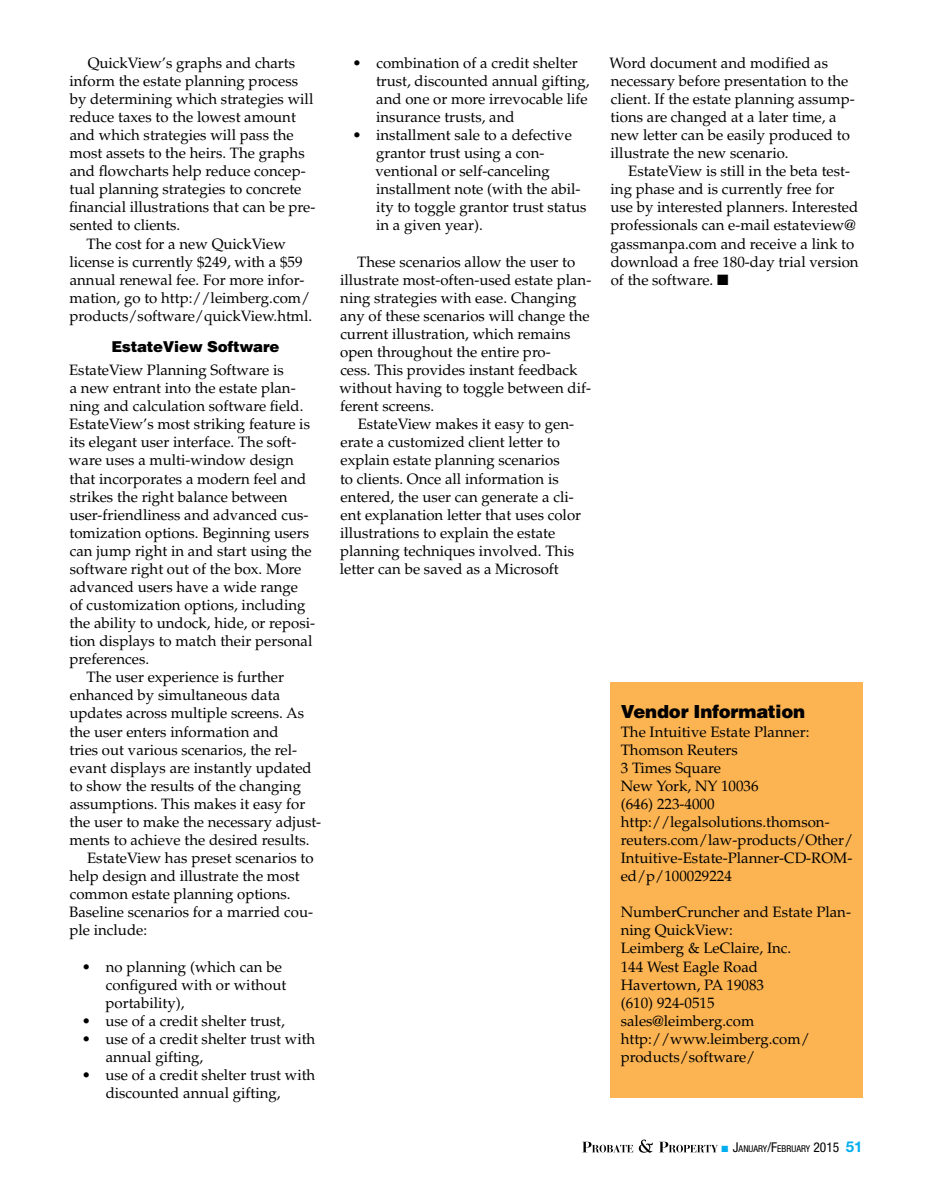
<style>
.page{position:relative;width:932px;height:1202px;background:#fff}
.page>*{position:absolute;margin:0;border:0;box-sizing:border-box;transform-origin:0 0}
.t1{font:900 18px "Helvetica LT Std";letter-spacing:-.01em;color:#000}
.t2{font:15px/18px "Palatino LT Std";color:#000}
.t3{font:900 15px "Helvetica LT Std";letter-spacing:-.02em;color:#000}
.t4{font:condensed 9.45px "Helvetica Neue LT Std";color:#000}
.s1{color:#00aeef}
.s2{font-size:13.5px}
.s3{font-weight:700;font-stretch:normal;font-size:15px;color:#00aeef}
</style>
<div class="page">
<svg style="left:582px;top:1139px;width:135px;height:13px"></svg>
<div style="left:610px;top:682px;width:252px;height:416px;background:#fcb452"></div>
<p class="t2" style="left:88px;top:54px;width:209px">QuickView’s graphs and charts</p>
<p class="t2" style="left:69px;top:72px;width:230px">inform the estate planning process</p>
<p class="t2" style="left:70px;top:90px;width:245px">by determining which strategies will</p>
<p class="t2" style="left:69px;top:108px;width:228px">reduce taxes to the lowest amount</p>
<p class="t2" style="left:70px;top:126px;width:225px">and which strategies will pass the</p>
<p class="t2" style="left:70px;top:144px;width:237px">most assets to the heirs. The graphs</p>
<p class="t2" style="left:70px;top:162px;width:237px">and flowcharts help reduce concep-</p>
<p class="t2" style="left:69px;top:180px;width:233px">tual planning strategies to concrete</p>
<p class="t2" style="left:69px;top:198px;width:248px">financial illustrations that can be pre-</p>
<p class="t2" style="left:70px;top:217px;width:112px">sented to clients.</p>
<p class="t2" style="left:87px;top:235px;width:201px">The cost for a new QuickView</p>
<p class="t2" style="left:69px;top:253px;width:235px">license is currently $249, with a $59</p>
<p class="t2" style="left:70px;top:271px;width:236px">annual renewal fee. For more infor-</p>
<p class="t2" style="left:70px;top:289px;width:242px">mation, go to http://leimberg.com/</p>
<p class="t2" style="left:69px;top:307px;width:244px">products/software/quickView.html.</p>
<p class="t3" style="left:111px;top:337px;width:169px">EstateView Software</p>
<p class="t2" style="left:69px;top:361px;width:216px">EstateView Planning Software is</p>
<p class="t2" style="left:70px;top:379px;width:227px">a new entrant into the estate plan-</p>
<p class="t2" style="left:70px;top:397px;width:235px">ning and calculation software field.</p>
<p class="t2" style="left:69px;top:415px;width:242px">EstateView’s most striking feature is</p>
<p class="t2" style="left:69px;top:433px;width:228px">its elegant user interface. The soft-</p>
<p class="t2" style="left:69px;top:451px;width:226px">ware uses a multi-window design</p>
<p class="t2" style="left:69px;top:469px;width:238px">that incorporates a modern feel and</p>
<p class="t2" style="left:70px;top:488px;width:219px">strikes the right balance between</p>
<p class="t2" style="left:69px;top:506px;width:241px">user-friendliness and advanced cus-</p>
<p class="t2" style="left:69px;top:524px;width:241px">tomization options. Beginning users</p>
<p class="t2" style="left:70px;top:542px;width:243px">can jump right in and start using the</p>
<p class="t2" style="left:70px;top:560px;width:233px">software right out of the box. More</p>
<p class="t2" style="left:70px;top:578px;width:230px">advanced users have a wide range</p>
<p class="t2" style="left:70px;top:596px;width:237px">of customization options, including</p>
<p class="t2" style="left:69px;top:614px;width:247px">the ability to undock, hide, or reposi-</p>
<p class="t2" style="left:69px;top:632px;width:244px">tion displays to match their personal</p>
<p class="t2" style="left:69px;top:650px;width:81px">preferences.</p>
<p class="t2" style="left:87px;top:668px;width:199px">The user experience is further</p>
<p class="t2" style="left:70px;top:686px;width:212px">enhanced by simultaneous data</p>
<p class="t2" style="left:69px;top:704px;width:236px">updates across multiple screens. As</p>
<p class="t2" style="left:69px;top:722px;width:211px">the user enters information and</p>
<p class="t2" style="left:69px;top:741px;width:229px">tries out various scenarios, the rel-</p>
<p class="t2" style="left:70px;top:759px;width:243px">evant displays are instantly updated</p>
<p class="t2" style="left:69px;top:777px;width:233px">to show the results of the changing</p>
<p class="t2" style="left:70px;top:795px;width:237px">assumptions. This makes it easy for</p>
<p class="t2" style="left:69px;top:813px;width:253px">the user to make the necessary adjust-</p>
<p class="t2" style="left:70px;top:831px;width:241px">ments to achieve the desired results.</p>
<p class="t2" style="left:87px;top:849px;width:228px">EstateView has preset scenarios to</p>
<p class="t2" style="left:70px;top:867px;width:231px">help design and illustrate the most</p>
<p class="t2" style="left:70px;top:885px;width:222px">common estate planning options.</p>
<p class="t2" style="left:69px;top:903px;width:245px">Baseline scenarios for a married cou-</p>
<p class="t2" style="left:69px;top:921px;width:79px">ple include:</p>
<p class="t2" style="left:105px;top:957px;width:182px;text-indent:-24px">• no planning (which can be configured with or without portability),</p>
<p class="t2" style="left:82px;top:1012px;width:204px">• use of a credit shelter trust,</p>
<p class="t2" style="left:106px;top:1030px;width:211px;text-indent:-24px">• use of a credit shelter trust with annual gifting,</p>
<p class="t2" style="left:106px;top:1066px;width:211px;text-indent:-24px">• use of a credit shelter trust with discounted annual gifting,</p>
<p class="t2" style="left:376px;top:54px;width:215px;text-indent:-24px">• combination of a credit shelter trust, discounted annual gifting, and one or more irrevocable life insurance trusts, and</p>
<p class="t2" style="left:375px;top:126px;width:212px;text-indent:-23px">• installment sale to a defective grantor trust using a con&shy;ventional or self-canceling installment note (with the abil&shy;ity to toggle grantor trust status in a given year).</p>
<p class="t2" style="left:339px;top:253px;width:253px;text-indent:18px">These scenarios allow the user to illustrate most-often-used estate plan&shy;ning strategies with ease. Changing any of these scenarios will change the current illustration, which remains open throughout the entire pro-<br>cess. This provides instant feedback without having to toggle between dif&shy;ferent screens.</p>
<p class="t2" style="left:340px;top:415px;width:243px;text-indent:18px">EstateView makes it easy to gen&shy;erate a customized client letter to explain estate planning scenarios<br>to clients. Once all information is entered, the user can generate a cli&shy;ent explanation letter that uses color illustrations to explain the estate planning techniques involved. This letter can be saved as a Microsoft</p>
<p class="t2" style="left:609px;top:54px;width:247px">Word document and modified as necessary before presentation to the client. If the estate planning assump&shy;tions are changed at a later time, a new letter can be easily produced to illustrate the new scenario.</p>
<p class="t2" style="left:610px;top:162px;width:250px;text-indent:18px">EstateView is still in the beta test&shy;ing phase and is currently free for use by interested planners. Interested professionals can e-mail estateview@ gassmanpa.com and receive a link to download a free 180-day trial version of the software. ■</p>
<p class="t1" style="left:620px;top:700px;width:186px">Vendor Information</p>
<p class="t2" style="left:620px;top:722px;width:234px">The Intuitive Estate Planner:<br>Thomson Reuters<br>3 Times Square<br>New York, NY 10036<br>(646) 223-4000 http://legalsolutions.thomson&shy;reuters.com/law-products/Other/<br>Intuitive-Estate-Planner-CD-ROM&shy;ed/p/100029224</p>
<p class="t2" style="left:620px;top:903px;width:232px">NumberCruncher and Estate Plan&shy;ning QuickView:<br>Leimberg &amp; LeClaire, Inc.<br>144 West Eagle Road<br>Havertown, PA 19083<br>(610) 924-0515 sales@leimberg.com http://www.leimberg.com/ products/software/</p>
<p class="t4" style="left:721px;top:1143px;width:142px"><span class="s1">■</span> <span class="s2">J</span>ANUARY<span class="s2">/F</span>EBRUARY <span class="s2">2015</span> <span class="s3">51</span></p>
</div>
